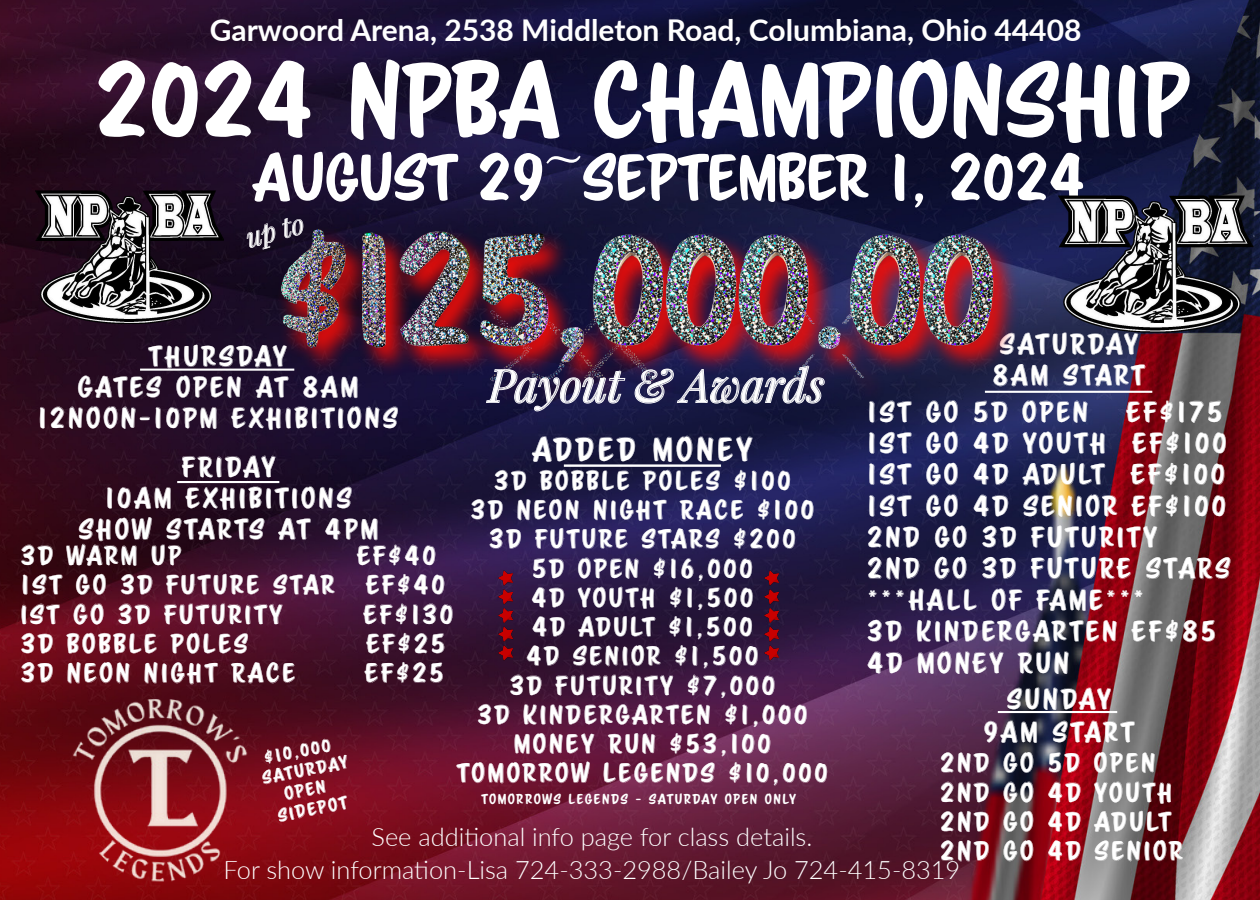
<style>
.page{position:relative;width:1260px;height:900px;background:#fff}
.page>*{position:absolute;margin:0;border:0;box-sizing:border-box;transform-origin:0 0}
.t1{font:93px "Scriptorama Markdown JF";color:#fff}
.t2{font:58px "Scriptorama Markdown JF";color:#fff}
.t3{font:italic 45px "Playfair Display";color:#fff}
.t4{font:700 30px "Lato";color:#fff}
.t5{font:29.5px "Scriptorama Markdown JF";letter-spacing:.12em;color:#fff}
.t6{font:italic 26.88px "Playfair Display";color:#fff}
.t7{font:25.5px/31.4px "Scriptorama Markdown JF";letter-spacing:.12em;color:#fff}
.t8{font:300 25.38px/33.2px "Lato";color:#fff;text-align:center}
.t9{font:25.38px/33px "Scriptorama Markdown JF";letter-spacing:.12em;color:#fff;text-align:center}
.t10{font:24px "Scriptorama Markdown JF";letter-spacing:.12em;color:#fff}
.t11{font:23.88px/29.4px "Scriptorama Markdown JF";letter-spacing:.12em;color:#fff}
.t12{font:23.75px/29.2px "Scriptorama Markdown JF";letter-spacing:.12em;color:#fff;text-align:center}
.t13{font:16.12px/19.9px "Scriptorama Markdown JF";color:#fff;text-align:center}
.t14{font:12.75px "Scriptorama Markdown JF";letter-spacing:.12em;color:#fff}
</style>
<div class="page">
<img style="left:0;top:0;width:1260px;height:900px">
<img style="left:57px;top:699px;width:207px;height:184px">
<img style="left:868px;top:400px;width:362px;height:274px">
<svg style="left:1072px;top:332px;width:73px;height:54px;background:#3f3458"></svg>
<img style="left:35px;top:187px;width:189px;height:136px">
<img style="left:222px;top:200px;width:850px;height:259px">
<img style="left:233px;top:209px;width:161px;height:136px">
<img style="left:293px;top:211px;width:142px;height:158px">
<img style="left:356px;top:210px;width:158px;height:158px">
<img style="left:435px;top:211px;width:112px;height:158px">
<img style="left:488px;top:265px;width:170px;height:158px">
<img style="left:547px;top:210px;width:73px;height:155px">
<img style="left:620px;top:210px;width:72px;height:155px">
<img style="left:692px;top:210px;width:112px;height:155px">
<img style="left:744px;top:255px;width:171px;height:165px">
<img style="left:804px;top:210px;width:72px;height:160px">
<img style="left:876px;top:210px;width:162px;height:160px">
<svg style="left:486px;top:365px;width:339px;height:46px;background:#3a365c"></svg>
<svg style="left:21px;top:544px;width:432px;height:140px;background:#501731"></svg>
<svg style="left:79px;top:455px;width:298px;height:86px;background:#2a1329"></svg>
<svg style="left:262px;top:739px;width:85px;height:83px;background:#84192a"></svg>
<svg style="left:457px;top:436px;width:370px;height:350px;background:#3e214b"></svg>
<hr style="left:985px;top:391px;width:167px;height:2px;background:#fff">
<img style="left:941px;top:752px;width:242px;height:110px">
<svg style="left:984px;top:687px;width:151px;height:56px;background:#5f3547"></svg>
<svg style="left:40px;top:345px;width:358px;height:85px;background:#2b1632"></svg>
<hr style="left:140px;top:369px;width:154px;height:2px;background:#fff">
<hr style="left:998px;top:711px;width:119px;height:2px;background:#fff">
<hr style="left:177px;top:481px;width:102px;height:2px;background:#fff">
<img style="left:1059px;top:192px;width:194px;height:140px">
<hr style="left:564px;top:464px;width:157px;height:3px;background:#fff">
<img style="left:761px;top:567px;width:24px;height:96px">
<img style="left:494px;top:567px;width:24px;height:96px">
<p class="t4" style="left:210px;top:8px;width:873px">Garwoord Arena, 2538 Middleton Road, Columbiana, Ohio 44408</p>
<h1 class="t1" style="left:94px;top:40px;width:1098px">2024 NPBA CHAMPIONSHIP</h1>
<h2 class="t2" style="left:253px;top:140px;width:834px">AUGUST 29~SEPTEMBER 1, 2024</h2>
<p class="t6" style="left:241px;top:218px;width:61px;rotate:-15deg">up to</p>
<p class="t7" style="left:993px;top:328px;width:154px">SATURDAY<br>8AM START</p>
<p class="t7" style="left:38px;top:341px;width:361px;line-height:30.6px;text-align:center">THURSDAY<br>GATES OPEN AT 8AM<br>12NOON-10PM EXHIBITIONS</p>
<h3 class="t3" style="left:489px;top:350px;width:337px">Payout &amp; Awards</h3>
<p class="t7" style="left:867px;top:396px;width:222px">1ST GO 5D OPEN</p>
<p class="t7" style="left:867px;top:396px;width:364px;text-indent:259px">EF$175<br>1ST GO 4D YOUTH EF$100<br>1ST GO 4D ADULT EF$100<br>1ST GO 4D SENIOR EF$100<br>2ND GO 3D FUTURITY<br>2ND GO 3D FUTURE STARS ***HALL OF FAME***<br>3D KINDERGARTEN EF$85<br>4D MONEY RUN</p>
<p class="t5" style="left:533px;top:430px;width:221px">ADDED MONEY</p>
<p class="t12" style="left:457px;top:466px;width:372px">3D BOBBLE POLES $100<br>3D NEON NIGHT RACE $100<br>3D FUTURE STARS $200<br>5D OPEN $16,000<br>4D YOUTH $1,500<br>4D ADULT $1,500<br>4D SENIOR $1,500<br>3D FUTURITY $7,000<br>3D KINDERGARTEN $1,000<br>MONEY RUN $53,100<br>TOMORROW LEGENDS $10,000</p>
<p class="t7" style="left:79px;top:451px;width:301px;text-align:center">FRIDAY<br>10AM EXHIBITIONS<br>SHOW STARTS AT 4PM</p>
<p class="t10" style="left:21px;top:540px;width:162px">3D WARM UP</p>
<p class="t10" style="left:357px;top:540px;width:80px">EF$40</p>
<p class="t10" style="left:21px;top:569px;width:315px">1ST GO 3D FUTURE STAR</p>
<p class="t10" style="left:366px;top:569px;width:80px">EF$40</p>
<p class="t10" style="left:21px;top:598px;width:263px">IST GO 3D FUTURITY</p>
<p class="t10" style="left:364px;top:598px;width:91px">EF$130</p>
<p class="t10" style="left:21px;top:628px;width:229px">3D BOBBLE POLES</p>
<p class="t10" style="left:367px;top:628px;width:80px">EF$25</p>
<p class="t10" style="left:21px;top:657px;width:276px">3D NEON NIGHT RACE</p>
<p class="t10" style="left:365px;top:657px;width:80px">EF$25</p>
<p class="t9" style="left:983px;top:682px;width:152px">SUNDAY<br>9AM START</p>
<p class="t13" style="left:257px;top:749px;width:89px;rotate:-11deg">$10,000<br>SATURDAY<br>OPEN<br>SIDEPOT</p>
<p class="t11" style="left:940px;top:748px;width:244px">2ND GO 5D OPEN<br>2ND GO 4D YOUTH<br>2ND GO 4D ADULT<br>2ND GO 4D SENIOR</p>
<p class="t14" style="left:481px;top:791px;width:316px">TOMORROWS LEGENDS - SATURDAY OPEN ONLY</p>
<p class="t8" style="left:224px;top:820px;width:738px">See additional info page for class details.<br>For show information-Lisa 724-333-2988/Bailey Jo 724-415-8319</p>
</div>
